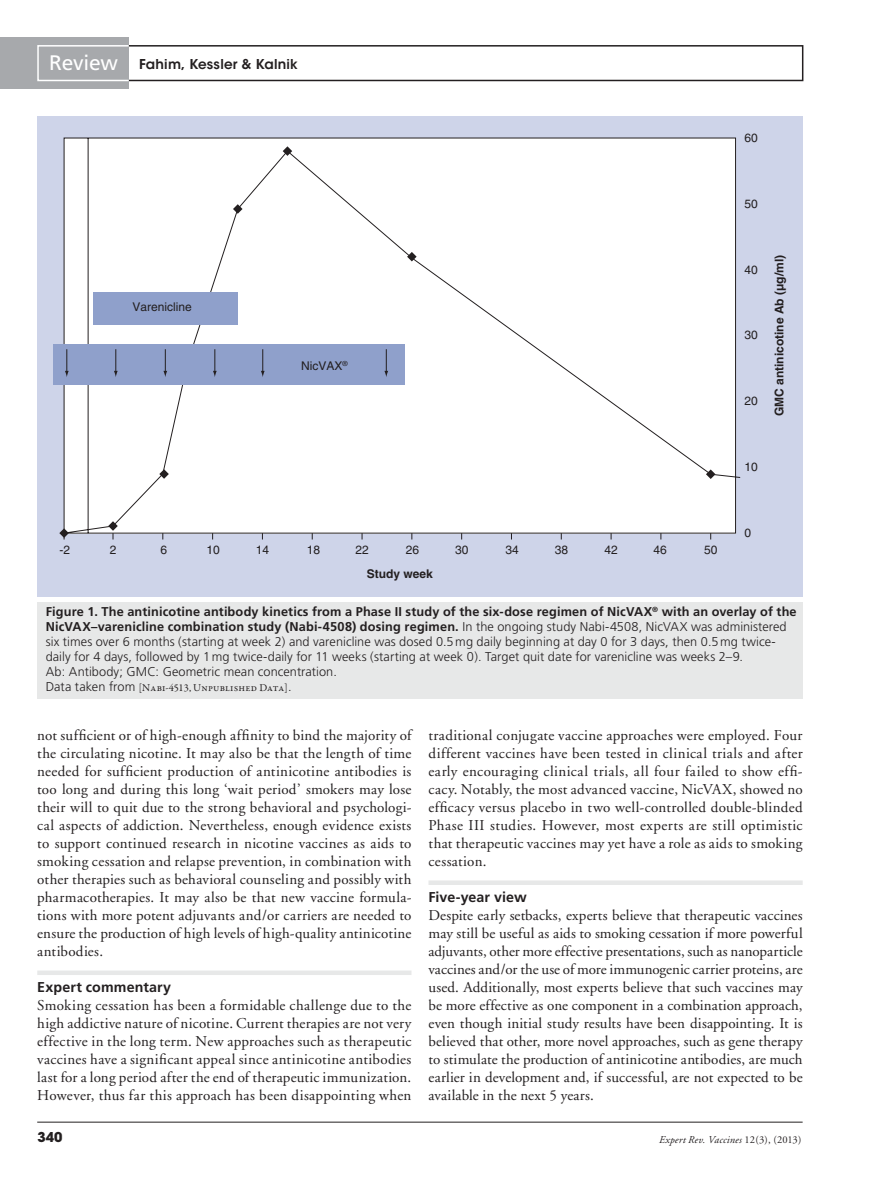
<style>
.page{position:relative;width:874px;height:1181px;background:#fff}
.page>*{position:absolute;margin:0;border:0;box-sizing:border-box;transform-origin:0 0}
.t1{font:21px "Frutiger";letter-spacing:-.01em;color:#fff}
.t2{font:15px/18px "Adobe Garamond";letter-spacing:.015em;color:#231f20;text-align:justify}
.t3{font:700 14.25px "Frutiger 65";letter-spacing:.005em;color:#231f20}
.t4{font:600 13.5px "ITC Avant Garde Std";letter-spacing:.015em;color:#231f20}
.t5{font:700 13.5px "ITC Avant Garde Std";color:#231f20}
.t6{font:300 12.75px/15px "Frutiger";letter-spacing:.005em;color:#231f20}
.t7{font:700 12.75px/15px "Frutiger 65";letter-spacing:.01em;color:#231f20}
.t8{font:12px "Helvetica LT Std";color:#231f20}
.t9{font:700 12px "Helvetica LT Std";color:#231f20}
.t10{font:10.5px "Garamond Premr Pro";letter-spacing:.01em;color:#231f20}
.t11{font:italic 10.5px "Adobe Garamond";letter-spacing:.02em;color:#231f20}
.s1{font-family:"Frutiger";font-weight:300}
.s2{font-family:"Frutiger";font-weight:300;font-size:12.75px}
.s3{font-style:normal}
</style>
<div class="page">
<hr style="left:37px;top:1121px;width:766px;height:1px;background:#231f20">
<div style="left:37px;top:45px;width:766px;height:36px;border:2px solid #231f20"></div>
<div style="left:0;top:37px;width:129px;height:52px;background:#a7a9ac"></div>
<div style="left:37px;top:45px;width:92px;height:36px;background:#a7a9ac;border:2px solid #fff"></div>
<hr style="left:37px;top:970px;width:374px;height:4px;background:#e7e8e8">
<hr style="left:428px;top:880px;width:375px;height:4px;background:#e7e8e8">
<div style="left:37px;top:602px;width:766px;height:96px;background:#e7e8e8"></div>
<div style="left:37px;top:116px;width:766px;height:480px;background:#ced4e9"></div>
<div style="left:63px;top:137px;width:678px;height:397px;background:#fff"></div>
<div style="left:93px;top:293px;width:145px;height:32px;background:#8fa0cb"></div>
<div style="left:53px;top:344px;width:351px;height:41px;background:#8fa0cb"></div>
<svg style="left:65px;top:349px;width:4px;height:28px"></svg>
<svg style="left:114px;top:349px;width:4px;height:28px"></svg>
<svg style="left:163px;top:349px;width:4px;height:28px"></svg>
<svg style="left:213px;top:349px;width:4px;height:28px"></svg>
<svg style="left:261px;top:349px;width:4px;height:28px"></svg>
<svg style="left:384px;top:349px;width:4px;height:28px"></svg>
<svg style="left:159px;top:469px;width:10px;height:9px"></svg>
<svg style="left:233px;top:204px;width:10px;height:10px"></svg>
<svg style="left:283px;top:146px;width:9px;height:10px"></svg>
<svg style="left:407px;top:252px;width:10px;height:9px"></svg>
<svg style="left:706px;top:469px;width:9px;height:10px"></svg>
<svg style="left:59px;top:528px;width:10px;height:11px"></svg>
<svg style="left:108px;top:521px;width:10px;height:18px"></svg>
<h1 class="t1" style="left:49px;top:50px;width:70px">Review</h1>
<p class="t4" style="left:139px;top:55px;width:160px">Fahim, Kessler &amp; Kalnik</p>
<p class="t8" style="left:133px;top:300px;width:61px">Varenicline</p>
<p class="t8" style="left:301px;top:358px;width:48px">NicVAX<sup>®</sup></p>
<p class="t8" style="left:59px;top:543px;width:12px">-2</p>
<p class="t8" style="left:110px;top:543px;width:8px">2</p>
<p class="t8" style="left:161px;top:543px;width:8px">6</p>
<p class="t8" style="left:207px;top:543px;width:15px">10</p>
<p class="t8" style="left:256px;top:543px;width:15px">14</p>
<p class="t8" style="left:307px;top:543px;width:15px">18</p>
<p class="t8" style="left:355px;top:543px;width:15px">22</p>
<p class="t8" style="left:406px;top:543px;width:15px">26</p>
<p class="t9" style="left:367px;top:566px;width:68px">Study week</p>
<p class="t8" style="left:455px;top:543px;width:15px">30</p>
<p class="t8" style="left:506px;top:543px;width:15px">34</p>
<p class="t8" style="left:555px;top:543px;width:15px">38</p>
<p class="t8" style="left:605px;top:543px;width:15px">42</p>
<p class="t8" style="left:653px;top:543px;width:15px">46</p>
<p class="t8" style="left:704px;top:543px;width:15px">50</p>
<p class="t8" style="left:745px;top:131px;width:15px">60</p>
<p class="t8" style="left:745px;top:196px;width:15px">50</p>
<p class="t8" style="left:745px;top:262px;width:15px">40</p>
<p class="t8" style="left:745px;top:328px;width:15px">30</p>
<p class="t8" style="left:745px;top:394px;width:15px">20</p>
<p class="t9" style="left:772px;top:416px;width:163px;rotate:-90deg">GMC antinicotine Ab (µg/ml)</p>
<p class="t8" style="left:745px;top:460px;width:15px">10</p>
<p class="t8" style="left:745px;top:525px;width:8px">0</p>
<p class="t7" style="left:46px;top:604px;width:752px">Figure 1. The antinicotine antibody kinetics from a Phase II study of the six-dose regimen of NicVAX<sup>®</sup> with an overlay of the<br>NicVAX–varenicline combination study (Nabi-4508) dosing regimen. <span class="s1">In the ongoing study Nabi-4508, NicVAX was administered</span></p>
<p class="t6" style="left:46px;top:634px;width:732px">six times over 6 months (starting at week 2) and varenicline was dosed 0.5mg daily beginning at day 0 for 3 days, then 0.5mg twice&shy;daily for 4 days, followed by 1mg twice-daily for 11 weeks (starting at week 0). Target quit date for varenicline was weeks 2–9.<br>Ab: Antibody; GMC: Geometric mean concentration.</p>
<p class="t10" style="left:46px;top:681px;width:248px"><span class="s2">Data taken from</span> [Nabi-4513, Unpublished Data]<span class="s2">.</span></p>
<p class="t2" style="left:37px;top:726px;width:376px">not sufficient or of high-enough affinity to bind the majority of the circulating nicotine. It may also be that the length of time needed for sufficient production of antinicotine antibodies is too long and during this long ‘wait period’ smokers may lose their will to quit due to the strong behavioral and psychologi&shy;cal aspects of addiction. Nevertheless, enough evidence exists to support continued research in nicotine vaccines as aids to smoking cessation and relapse prevention, in combination with other therapies such as behavioral counseling and possibly with pharmacotherapies. It may also be that new vaccine formula&shy;tions with more potent adjuvants and/or carriers are needed to ensure the production of high levels of high-quality antinicotine antibodies.</p>
<p class="t3" style="left:37px;top:978px;width:135px">Expert commentary</p>
<p class="t2" style="left:37px;top:996px;width:376px">Smoking cessation has been a formidable challenge due to the high addictive nature of nicotine. Current therapies are not very effective in the long term. New approaches such as therapeutic vaccines have a significant appeal since antinicotine antibodies last for a long period after the end of therapeutic immunization.<br>However, thus far this approach has been disappointing when</p>
<p class="t2" style="left:428px;top:726px;width:376px">traditional conjugate vaccine approaches were employed. Four different vaccines have been tested in clinical trials and after early encouraging clinical trials, all four failed to show effi&shy;cacy. Notably, the most advanced vaccine, NicVAX, showed no efficacy versus placebo in two well-controlled double-blinded Phase III studies. However, most experts are still optimistic that therapeutic vaccines may yet have a role as aids to smoking cessation.</p>
<p class="t3" style="left:428px;top:888px;width:100px">Five-year view</p>
<p class="t2" style="left:428px;top:906px;width:376px">Despite early setbacks, experts believe that therapeutic vaccines may still be useful as aids to smoking cessation if more powerful adjuvants, other more effective presentations, such as nanoparticle vaccines and/or the use of more immunogenic carrier proteins, are used. Additionally, most experts believe that such vaccines may be more effective as one component in a combination approach, even though initial study results have been disappointing. It is believed that other, more novel approaches, such as gene therapy to stimulate the production of antinicotine antibodies, are much earlier in development and, if successful, are not expected to be available in the next 5 years.</p>
<p class="t5" style="left:38px;top:1127px;width:27px">340</p>
<p class="t11" style="left:659px;top:1133px;width:144px">Expert Rev. Vaccines <span class="s3">12(3), (2013)</span></p>
</div>
